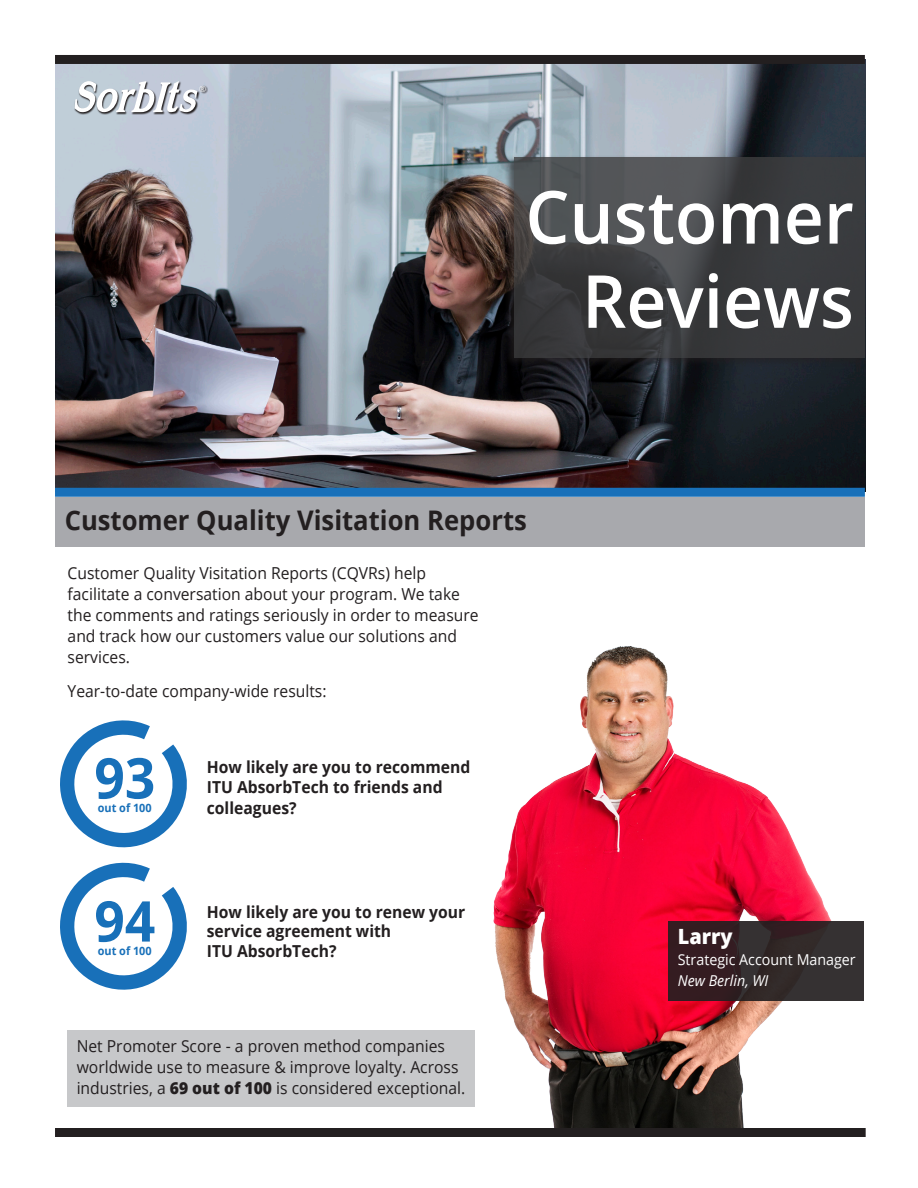
<style>
.page{position:relative;width:918px;height:1188px;background:#fff}
.page>*{position:absolute;margin:0;border:0;box-sizing:border-box;transform-origin:0 0}
.t1{font:600 73.2px/84.2px "Open Sans";color:#fff;text-align:right;scale:.95 1}
.t2{font:700 56.25px "Open Sans";color:#1870b9;scale:.95 1}
.t3{font:700 27px "Open Sans";color:#231f20;scale:.95 1}
.t4{font:800 21px "Open Sans";color:#fff;scale:.95 1}
.t5{font:16.5px/21px "Open Sans";color:#231f20;scale:.95 1}
.heading{font:700 16.5px/19.5px "Open Sans";color:#231f20;scale:.95 1}
.t6{font:15px "Open Sans";color:#fff;scale:.95 1}
.t7{font:italic 15px "Open Sans";color:#fff;scale:.95 1}
.heading-2{font:700 11.55px "Open Sans";color:#1870b9;scale:.95 1}
.t8{font:8.55px "Open Sans";color:#fff}
.s1{font-weight:800}
</style>
<div class="page">
<img style="left:459px;top:646px;width:373px;height:482px">
<div style="left:55px;top:497px;width:810px;height:50px;background:#a8a9ad"></div>
<img style="left:55px;top:64px;width:810px;height:424px">
<div style="left:55px;top:55px;width:810px;height:9px;background:#231f20"></div>
<div style="left:55px;top:488px;width:810px;height:9px;background:#1870b9"></div>
<div style="left:504px;top:155px;width:363px;height:212px;background:#231f20;opacity:.75"></div>
<svg style="left:514px;top:157px;width:351px;height:201px;background:#3f4043"></svg>
<div style="left:68px;top:1031px;width:407px;height:76px;background:#c7c8ca"></div>
<svg style="left:60px;top:720px;width:124px;height:127px"></svg>
<svg style="left:60px;top:863px;width:124px;height:127px"></svg>
<svg style="left:74px;top:81px;width:134px;height:34px"></svg>
<svg style="left:75px;top:81px;width:123px;height:31px"></svg>
<div style="left:55px;top:1128px;width:811px;height:9px;background:#231f20"></div>
<div style="left:669px;top:921px;width:195px;height:80px;background:linear-gradient(to right,#331a1f,#343433)"></div>
<p class="t8" style="left:199px;top:83px;width:9px">®</p>
<p class="t1" style="left:525px;top:173px;width:347px">Customer<br>Reviews</p>
<p class="t3" style="left:65px;top:501px;width:488px">Customer Quality Visitation Reports</p>
<p class="t5" style="left:68px;top:562px;width:434px">Customer Quality Visitation Reports (CQVRs) help facilitate a conversation about your program. We take the comments and ratings seriously in order to measure and track how our customers value our solutions and services.</p>
<p class="t5" style="left:68px;top:680px;width:274px">Year-to-date company-wide results:</p>
<p class="t2" style="left:94px;top:738px;width:66px">93</p>
<p class="heading-2" style="left:98px;top:800px;width:58px">out of 100</p>
<p class="heading" style="left:207px;top:797px;width:96px">colleagues?</p>
<p class="heading" style="left:207px;top:757px;width:279px">How likely are you to recommend<br>ITU AbsorbTech to friends and</p>
<p class="t2" style="left:94px;top:881px;width:66px">94</p>
<p class="heading-2" style="left:98px;top:942px;width:58px">out of 100</p>
<p class="heading" style="left:207px;top:941px;width:138px">ITU AbsorbTech?</p>
<p class="heading" style="left:207px;top:902px;width:274px">How likely are you to renew your service agreement with</p>
<p class="t5" style="left:77px;top:1035px;width:411px">Net Promoter Score - a proven method companies worldwide use to measure &amp; improve loyalty. Across industries, a <span class="s1">69 out of 100</span> is considered exceptional.</p>
<p class="t4" style="left:678px;top:921px;width:59px">Larry</p>
<p class="t6" style="left:678px;top:950px;width:189px">Strategic Account Manager</p>
<p class="t7" style="left:678px;top:971px;width:97px">New Berlin, WI</p>
</div>
